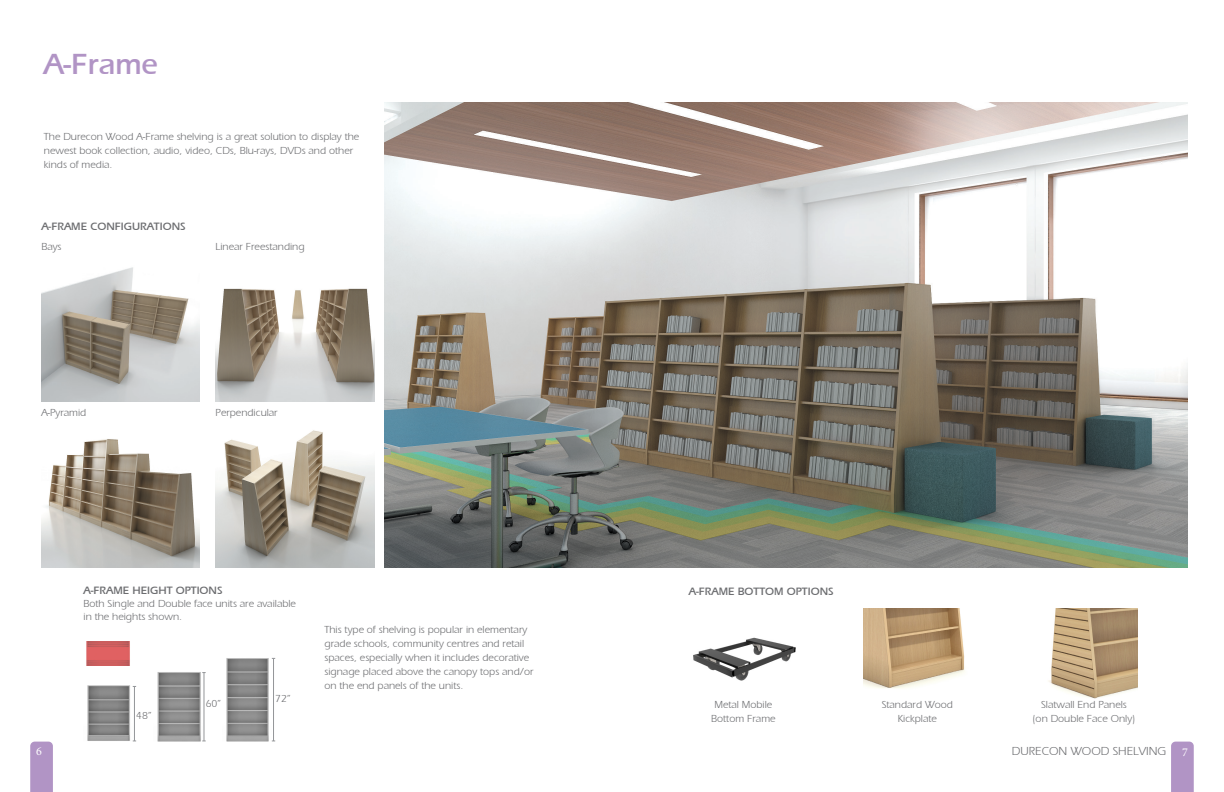
<style>
.page{position:relative;width:1224px;height:792px;background:#fff}
.page>*{position:absolute;margin:0;border:0;box-sizing:border-box;transform-origin:0 0}
.t1{font:30px "Aquiline Book Bold SWFTE";color:#b194c5}
.t2{font:12px "Aquiline Book Regular SWFTE";color:#6c6d70}
.t3{font:12px "Minion Pro";color:#fff}
.t4{font:11px "Aquiline Book Bold SWFTE";color:#6c6d70}
.t5{font:10.5px/14px "Aquiline Book Regular SWFTE";color:#6c6d70}
</style>
<div class="page">
<svg style="left:1171px;top:742px;width:23px;height:50px"></svg>
<svg style="left:30px;top:742px;width:23px;height:50px"></svg>
<img style="left:384px;top:103px;width:804px;height:464px">
<img style="left:157px;top:672px;width:44px;height:69px">
<img style="left:226px;top:658px;width:46px;height:83px">
<hr style="left:204px;top:673px;width:1px;height:68px;background:#939598">
<hr style="left:273px;top:658px;width:1px;height:83px;background:#939598">
<img style="left:86px;top:665px;width:47px;height:76px">
<hr style="left:134px;top:686px;width:1px;height:55px;background:#939598">
<img style="left:86px;top:641px;width:44px;height:24px">
<img style="left:41px;top:267px;width:159px;height:134px">
<img style="left:216px;top:288px;width:158px;height:113px">
<img style="left:41px;top:439px;width:159px;height:128px">
<img style="left:216px;top:430px;width:158px;height:137px">
<img style="left:693px;top:637px;width:103px;height:44px">
<img style="left:863px;top:609px;width:102px;height:80px">
<img style="left:1048px;top:609px;width:90px;height:90px">
<p class="t1" style="left:44px;top:47px;width:116px">A-Frame</p>
<p class="t5" style="left:44px;top:129px;width:317px">The Durecon Wood A-Frame shelving is a great solution to display the newest book collection, audio, video, CDs, Blu-rays, DVDs and other kinds of media.</p>
<p class="t4" style="left:41px;top:220px;width:146px">A-FRAME CONFIGURATIONS</p>
<p class="t5" style="left:41px;top:240px;width:22px">Bays</p>
<p class="t5" style="left:216px;top:240px;width:91px">Linear Freestanding</p>
<p class="t5" style="left:41px;top:406px;width:46px">A-Pyramid</p>
<p class="t5" style="left:216px;top:406px;width:64px">Perpendicular</p>
<p class="t4" style="left:84px;top:584px;width:141px">A-FRAME HEIGHT OPTIONS</p>
<p class="t5" style="left:84px;top:597px;width:214px;line-height:13.2px">Both Single and Double face units are available in the heights shown.</p>
<p class="t5" style="left:136px;top:708px;width:17px">48”</p>
<p class="t5" style="left:206px;top:696px;width:17px">60”</p>
<p class="t5" style="left:275px;top:692px;width:17px">72”</p>
<p class="t5" style="left:324px;top:623px;width:211px">This type of shelving is popular in elementary grade schools, community centres and retail spaces, especially when it includes decorative signage placed above the canopy tops and/or on the end panels of the units.</p>
<p class="t4" style="left:689px;top:585px;width:146px">A-FRAME BOTTOM OPTIONS</p>
<p class="t5" style="left:714px;top:698px;width:59px">Metal Mobile</p>
<p class="t5" style="left:711px;top:712px;width:66px">Bottom Frame</p>
<p class="t5" style="left:882px;top:698px;width:73px">Standard Wood</p>
<p class="t5" style="left:898px;top:712px;width:41px">Kickplate</p>
<p class="t5" style="left:1041px;top:698px;width:87px">Slatwall End Panels</p>
<p class="t5" style="left:1033px;top:712px;width:104px">(on Double Face Only)</p>
<p class="t3" style="left:36px;top:744px;width:7px">6</p>
<p class="t2" style="left:1012px;top:745px;width:156px">DURECON WOOD SHELVING</p>
<p class="t3" style="left:1182px;top:744px;width:7px">7</p>
</div>
